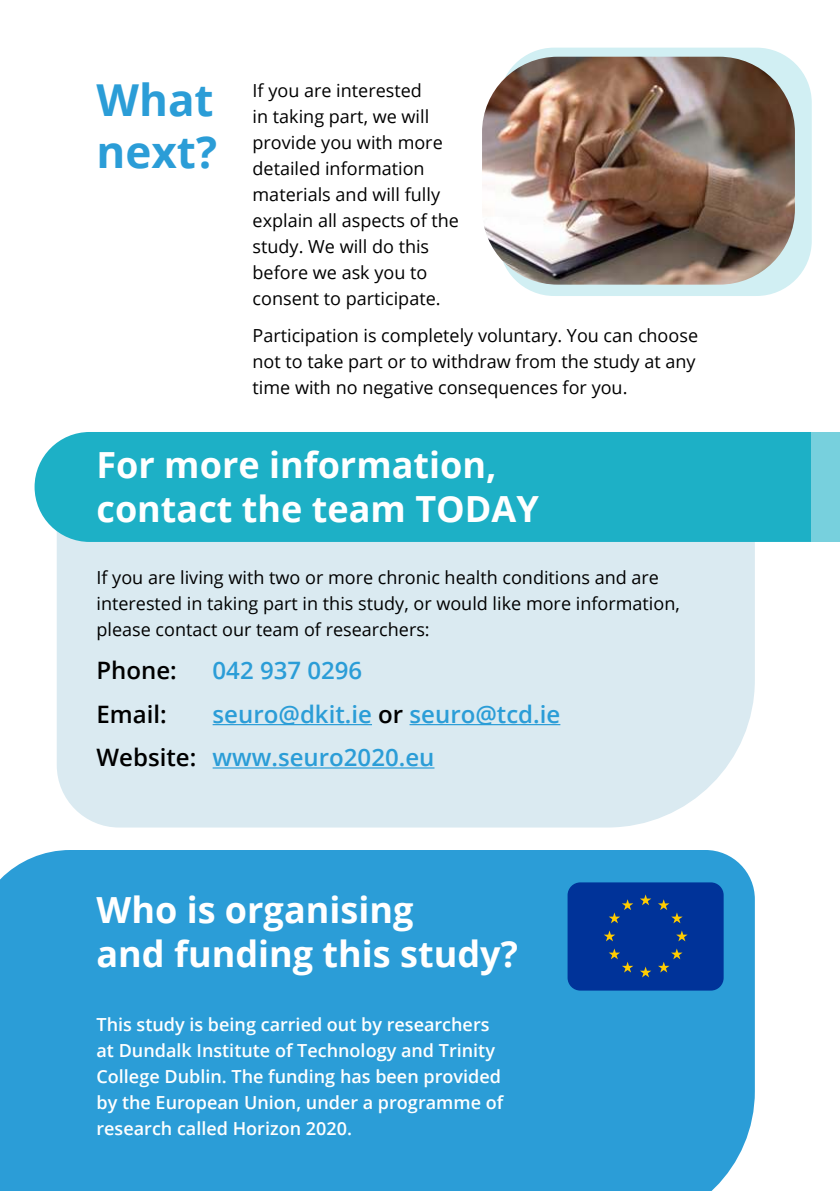
<style>
.page{position:relative;width:840px;height:1191px;background:#fff}
.page>*{position:absolute;margin:0;border:0;box-sizing:border-box;transform-origin:0 0}
.t1{font:700 44px/52px "Open Sans";color:#2b9dd7}
.t2{font:700 36px/44px "Open Sans";color:#fff}
.t3{font:600 24px/43.4px "Open Sans";color:#2b9dd7}
.t4{font:600 24px "Open Sans";color:#000}
.t5{font:18px/26px "Open Sans";color:#000}
.t6{font:600 18px/26px "Open Sans";color:#fff}
.s1{color:#000}
</style>
<div class="page">
<div style="left:0;top:850px;width:754px;height:341px;background:#2b9dd7"></div>
<div style="left:57px;top:542px;width:697px;height:285px;background:#daeaf1"></div>
<hr style="left:212px;top:724px;width:160px;height:1px;background:#2b9dd7">
<hr style="left:409px;top:724px;width:151px;height:1px;background:#2b9dd7">
<hr style="left:212px;top:767px;width:222px;height:1px;background:#2b9dd7">
<svg style="left:567px;top:882px;width:156px;height:108px"></svg>
<div style="left:35px;top:432px;width:776px;height:110px;background:#1db0c6"></div>
<div style="left:498px;top:48px;width:313px;height:248px;background:#d1eff3;border-radius:55px"></div>
<img style="left:482px;top:57px;width:312px;height:228px">
<div style="left:811px;top:432px;width:28px;height:110px;background:#77d0dd"></div>
<h1 class="t1" style="left:96px;top:79px;width:122px">What next?</h1>
<p class="t5" style="left:252px;top:79px;width:208px">If you are interested<br>in taking part, we will provide you with more detailed information materials and will fully explain all aspects of the study. We will do this before we ask you to consent to participate.</p>
<p class="t5" style="left:252px;top:324px;width:447px">Participation is completely voluntary. You can choose not to take part or to withdraw from the study at any time with no negative consequences for you.</p>
<h2 class="t2" style="left:96px;top:447px;width:444px">For more information, contact the team TODAY</h2>
<p class="t5" style="left:96px;top:566px;width:584px">If you are living with two or more chronic health conditions and are interested in taking part in this study, or would like more information, please contact our team of researchers:</p>
<h3 class="t4" style="left:96px;top:661px;width:82px">Phone:</h3>
<h3 class="t3" style="left:212px;top:651px;width:151px">042 937 0296</h3>
<h3 class="t4" style="left:96px;top:704px;width:72px">Email:</h3>
<h3 class="t3" style="left:96px;top:695px;width:465px;text-indent:116px">seuro@dkit.ie <span class="s1">or</span> seuro@tcd.ie<br><span class="s1">Website:</span> www.seuro2020.eu</h3>
<h2 class="t2" style="left:96px;top:892px;width:423px">Who is organising<br>and funding this study?</h2>
<p class="t6" style="left:96px;top:1013px;width:408px">This study is being carried out by researchers at Dundalk Institute of Technology and Trinity College Dublin. The funding has been provided by the European Union, under a programme of research called Horizon 2020.</p>
</div>
